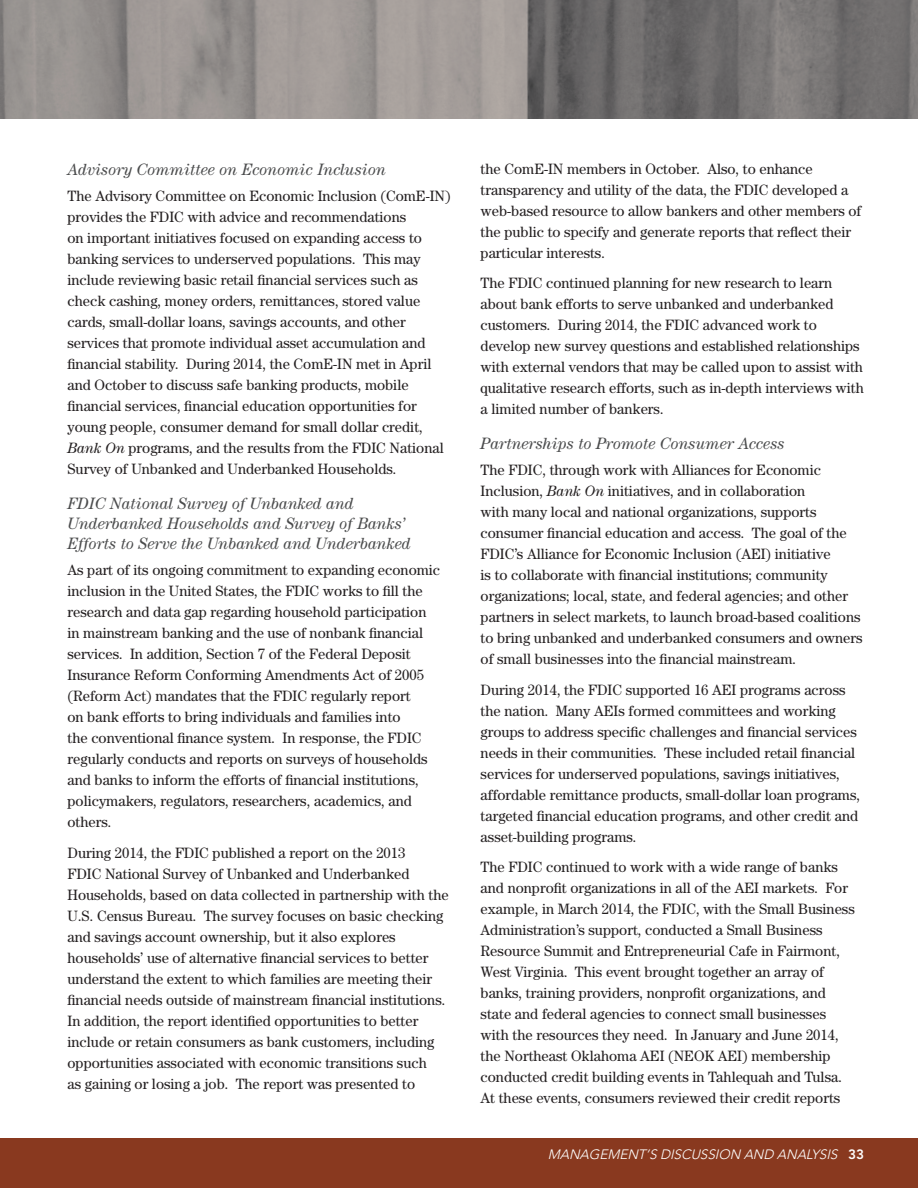
<style>
.page{position:relative;width:918px;height:1188px;background:#fff}
.page>*{position:absolute;margin:0;border:0;box-sizing:border-box;transform-origin:0 0}
.Heading_04{font:italic 16.5px/19.8px "Century";color:#4b4c4d}
.Text_Main{font:15px/21px "Century";color:#231f20}
.t1{font:italic 300 13.5px "Avenir LT Std";color:#fff}
.s1{font-style:italic}
.s2{font-weight:800;font-style:normal}
</style>
<div class="page">
<img style="left:0;top:0;width:918px;height:119px">
<div style="left:0;top:1138px;width:918px;height:50px;background:#89391f"></div>
<p class="Heading_04" style="left:68px;top:159px;width:320px">Advisory Committee on Economic Inclusion</p>
<p class="Text_Main" style="left:68px;top:186px;width:385px">The Advisory Committee on Economic Inclusion (ComE-IN) provides the FDIC with advice and recommendations<br>on important initiatives focused on expanding access to banking services to underserved populations. This may include reviewing basic retail financial services such as check cashing, money orders, remittances, stored value cards, small-dollar loans, savings accounts, and other services that promote individual asset accumulation and financial stability. During 2014, the ComE-IN met in April and October to discuss safe banking products, mobile financial services, financial education opportunities for young people, consumer demand for small dollar credit, <span class="s1">Bank On</span> programs, and the results from the FDIC National Survey of Unbanked and Underbanked Households.</p>
<p class="Heading_04" style="left:68px;top:493px;width:345px">FDIC National Survey of Unbanked and<br>Underbanked Households and Survey of Banks’<br>Efforts to Serve the Unbanked and Underbanked</p>
<p class="Text_Main" style="left:68px;top:559px;width:374px">As part of its ongoing commitment to expanding economic inclusion in the United States, the FDIC works to fill the research and data gap regarding household participation in mainstream banking and the use of nonbank financial services. In addition, Section 7 of the Federal Deposit Insurance Reform Conforming Amendments Act of 2005 (Reform Act) mandates that the FDIC regularly report<br>on bank efforts to bring individuals and families into<br>the conventional finance system. In response, the FDIC regularly conducts and reports on surveys of households and banks to inform the efforts of financial institutions, policymakers, regulators, researchers, academics, and others.</p>
<p class="Text_Main" style="left:68px;top:842px;width:383px">During 2014, the FDIC published a report on the 2013<br>FDIC National Survey of Unbanked and Underbanked Households, based on data collected in partnership with the U.S. Census Bureau. The survey focuses on basic checking and savings account ownership, but it also explores households’ use of alternative financial services to better understand the extent to which families are meeting their financial needs outside of mainstream financial institutions.<br>In addition, the report identified opportunities to better include or retain consumers as bank customers, including opportunities associated with economic transitions such<br>as gaining or losing a job. The report was presented to</p>
<p class="Text_Main" style="left:481px;top:158px;width:382px">the ComE-IN members in October. Also, to enhance transparency and utility of the data, the FDIC developed a web-based resource to allow bankers and other members of the public to specify and generate reports that reflect their particular interests.</p>
<p class="Text_Main" style="left:481px;top:272px;width:385px">The FDIC continued planning for new research to learn about bank efforts to serve unbanked and underbanked customers. During 2014, the FDIC advanced work to develop new survey questions and established relationships with external vendors that may be called upon to assist with qualitative research efforts, such as in-depth interviews with a limited number of bankers.</p>
<p class="Heading_04" style="left:481px;top:433px;width:306px">Partnerships to Promote Consumer Access</p>
<p class="Text_Main" style="left:481px;top:459px;width:384px">The FDIC, through work with Alliances for Economic Inclusion, <span class="s1">Bank On</span> initiatives, and in collaboration<br>with many local and national organizations, supports consumer financial education and access. The goal of the FDIC’s Alliance for Economic Inclusion (AEI) initiative<br>is to collaborate with financial institutions; community organizations; local, state, and federal agencies; and other partners in select markets, to launch broad-based coalitions to bring unbanked and underbanked consumers and owners of small businesses into the financial mainstream.</p>
<p class="Text_Main" style="left:481px;top:679px;width:381px">During 2014, the FDIC supported 16 AEI programs across the nation. Many AEIs formed committees and working groups to address specific challenges and financial services needs in their communities. These included retail financial services for underserved populations, savings initiatives, affordable remittance products, small-dollar loan programs, targeted financial education programs, and other credit and asset-building programs.</p>
<p class="Text_Main" style="left:481px;top:856px;width:376px">The FDIC continued to work with a wide range of banks and nonprofit organizations in all of the AEI markets. For example, in March 2014, the FDIC, with the Small Business Administration’s support, conducted a Small Business Resource Summit and Entrepreneurial Cafe in Fairmont, West Virginia. This event brought together an array of banks, training providers, nonprofit organizations, and state and federal agencies to connect small businesses with the resources they need. In January and June 2014, the Northeast Oklahoma AEI (NEOK AEI) membership conducted credit building events in Tahlequah and Tulsa.<br>At these events, consumers reviewed their credit reports</p>
<p class="t1" style="left:548px;top:1146px;width:318px">MANAGEMENT’S DISCUSSION AND ANALYSIS <span class="s2">33</span></p>
</div>
